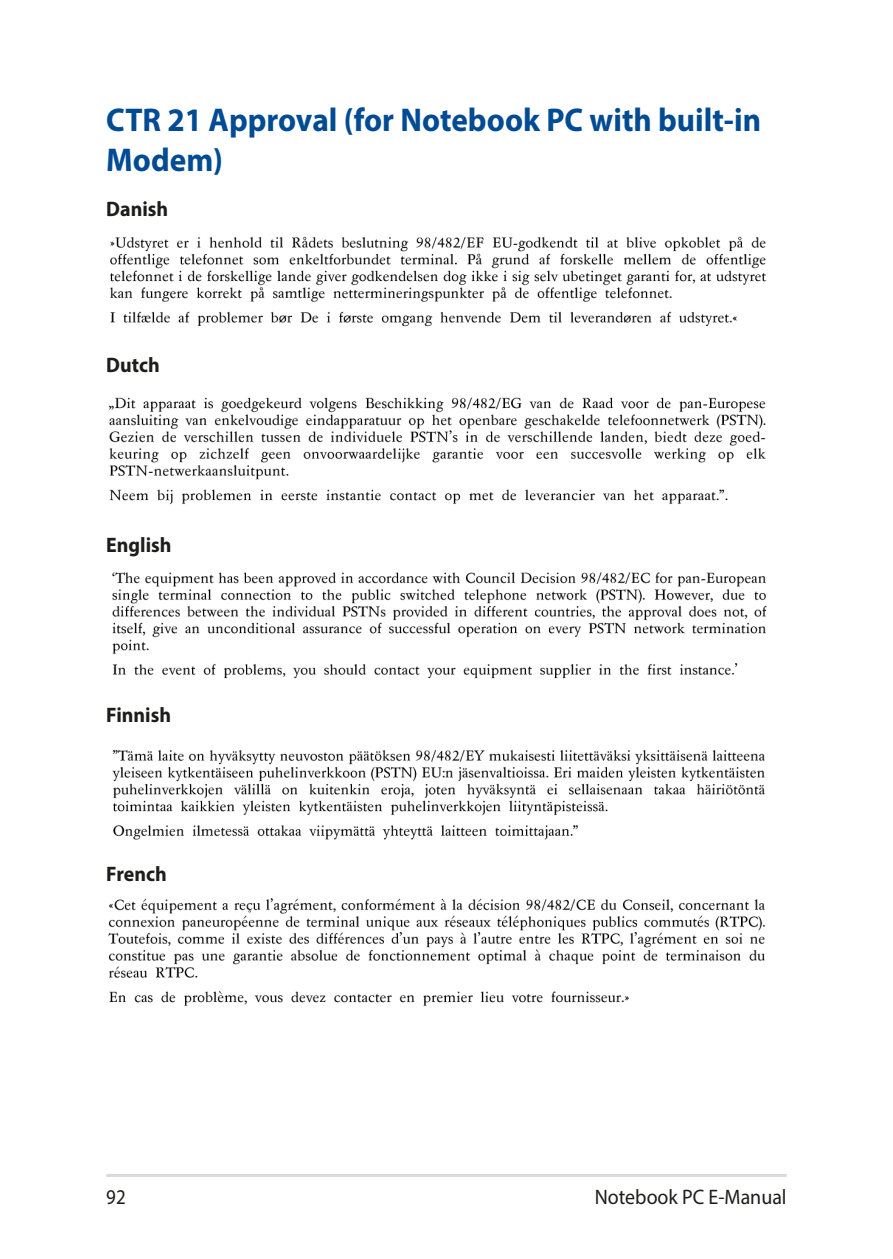
<style>
.page{position:relative;width:893px;height:1259px;background:#fff}
.page>*{position:absolute;margin:0;border:0;box-sizing:border-box;transform-origin:0 0}
.Heading_2{font:700 33px/39.6px "Myriad Pro";color:#004b94;scale:.95 1}
.Notices_Body_Text_Bo{font:700 21px "Myriad Pro";color:#1d1d1b;scale:.95 1}
.t1{font:21px "Myriad Pro";color:#1d1d1b;scale:.95 1}
.t2{font:21px "Myriad Pro";color:#1d1d1b;scale:.9 1}
</style>
<div class="page">
<hr style="left:106px;top:1174px;width:681px;height:3px;background:#dadada">
<img style="left:110px;top:236px;width:657px;height:91px">
<img style="left:109px;top:397px;width:657px;height:108px">
<img style="left:112px;top:572px;width:655px;height:107px">
<img style="left:112px;top:749px;width:653px;height:91px">
<img style="left:108px;top:898px;width:657px;height:108px">
<p class="Heading_2" style="left:106px;top:99px;width:691px">CTR 21 Approval (for Notebook PC with built-in<br>Modem)</p>
<p class="Notices_Body_Text_Bo" style="left:106px;top:195px;width:67px">Danish</p>
<p class="Notices_Body_Text_Bo" style="left:106px;top:351px;width:58px">Dutch</p>
<p class="Notices_Body_Text_Bo" style="left:106px;top:531px;width:70px">English</p>
<p class="Notices_Body_Text_Bo" style="left:106px;top:701px;width:70px">Finnish</p>
<p class="Notices_Body_Text_Bo" style="left:106px;top:860px;width:65px">French</p>
<p class="t2" style="left:106px;top:1184px;width:23px">92</p>
<p class="t1" style="left:595px;top:1184px;width:204px">Notebook PC E-Manual</p>
</div>
